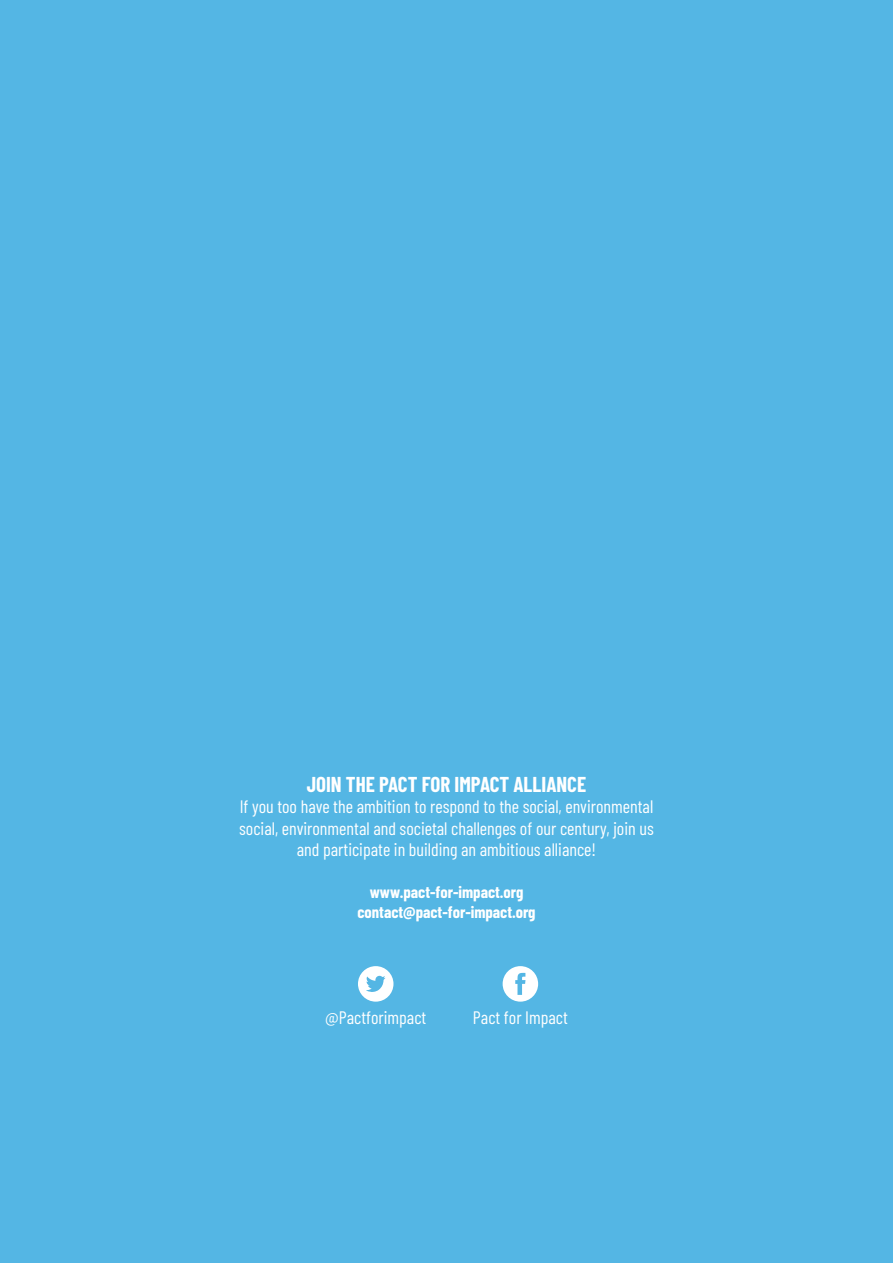
<style>
.page{position:relative;width:893px;height:1263px;background:#54b6e4}
.page>*{position:absolute;margin:0;border:0;box-sizing:border-box;transform-origin:0 0}
.t1{font:700 21px "Barlow Condensed";color:#fff}
.t2{font:18px/21.6px "Barlow Condensed";color:#fff;text-align:center}
.t3{font:700 16.5px/19.8px "Barlow Condensed";color:#fff;text-align:center}
</style>
<div class="page">
<svg style="left:503px;top:966px;width:35px;height:36px"></svg>
<svg style="left:358px;top:966px;width:35px;height:36px"></svg>
<p class="t1" style="left:307px;top:769px;width:281px">JOIN THE PACT FOR IMPACT ALLIANCE</p>
<p class="t2" style="left:239px;top:794px;width:416px">If you too have the ambition to respond to the social, environmental social, environmental and societal challenges of our century, join us and participate in building an ambitious alliance!</p>
<p class="t3" style="left:357px;top:881px;width:180px">www.pact-for-impact.org contact@pact-for-impact.org</p>
<p class="t2" style="left:325px;top:1006px;width:103px">@Pactforimpact</p>
<p class="t2" style="left:473px;top:1006px;width:96px">Pact for Impact</p>
</div>
